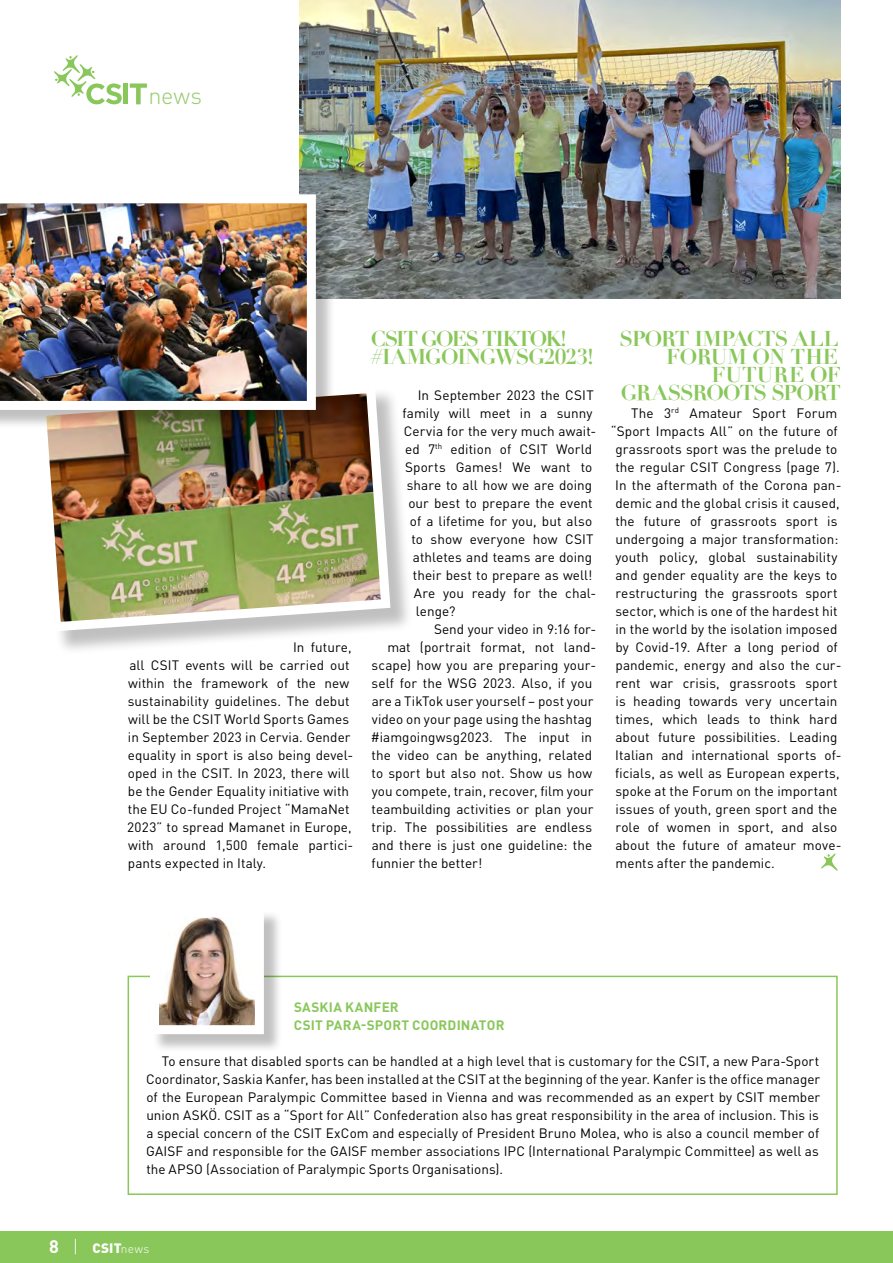
<style>
.page{position:relative;width:893px;height:1263px;background:#fff}
.page>*{position:absolute;margin:0;border:0;box-sizing:border-box;transform-origin:0 0}
.t1{font:300 23.55px "DIN Pro";color:#96cb6b}
.t2{font:700 21px/18px "Didot";letter-spacing:-.045em;color:#8ac75b}
.t3{font:13.5px/18px "DIN Pro";letter-spacing:.005em;color:#000}
.t4{font:700 13.5px/18px "DIN Pro";letter-spacing:.015em;color:#8ac75b}
.t5{font:900 13.5px "DIN Pro";color:#fff}
.s1{font-weight:700;font-size:18px}
.s2{font-weight:300;font-size:18px}
.s3{font-weight:300;font-size:12px}
</style>
<div class="page">
<div style="left:0;top:1231px;width:893px;height:32px;background:#8ac75b"></div>
<img style="left:300px;top:0;width:540px;height:298px">
<svg style="left:821px;top:853px;width:17px;height:18px"></svg>
<svg style="left:54px;top:55px;width:68px;height:49px"></svg>
<svg style="left:130px;top:83px;width:17px;height:21px"></svg>
<div style="left:123px;top:83px;width:5px;height:21px;background:#8ac75b"></div>
<div style="left:128px;top:976px;width:710px;height:219px;border:2px solid #8ac75b"></div>
<div style="left:40px;top:387px;width:375px;height:268px;background:#000;opacity:.25"></div>
<img style="left:40px;top:387px;width:355px;height:249px">
<div style="left:0;top:197px;width:335px;height:232px;background:#000;opacity:.25"></div>
<img style="left:0;top:194px;width:316px;height:216px">
<div style="left:152px;top:910px;width:130px;height:143px;background:#000;opacity:.25"></div>
<img style="left:160px;top:918px;width:94px;height:106px">
<h1 class="t1" style="left:148px;top:80px;width:55px">news</h1>
<p class="t3" style="left:127px;top:637px;width:228px;text-indent:166px">In future, all CSIT events will be carried out within the framework of the new sustainability guidelines. The debut will be the CSIT World Sports Games in September 2023 in Cervia. Gender equality in sport is also being devel&shy;oped in the CSIT. In 2023, there will be the Gender Equality initiative with the EU Co-funded Project “MamaNet<br>2023” to spread Mamanet in Europe, with around 1,500 female partici&shy;pants expected in Italy.</p>
<h2 class="t2" style="left:371px;top:329px;width:224px">CSIT GOES TIKTOK! #IAMGOINGWSG2023!</h2>
<p class="t3" style="left:418px;top:385px;width:178px">In September 2023 the CSIT</p>
<p class="t3" style="left:402px;top:403px;width:192px">family will meet in a sunny</p>
<p class="t3" style="left:404px;top:421px;width:194px">Cervia for the very much await-</p>
<p class="t3" style="left:405px;top:439px;width:189px">ed 7<sup>th</sup> edition of CSIT World</p>
<p class="t3" style="left:405px;top:457px;width:189px">Sports Games! We want to</p>
<p class="t3" style="left:407px;top:475px;width:187px">share to all how we are doing</p>
<p class="t3" style="left:408px;top:493px;width:186px">our best to prepare the event</p>
<p class="t3" style="left:410px;top:511px;width:184px">of a lifetime for you, but also</p>
<p class="t3" style="left:411px;top:529px;width:184px">to show everyone how CSIT</p>
<p class="t3" style="left:413px;top:547px;width:181px">athletes and teams are doing</p>
<p class="t3" style="left:413px;top:565px;width:181px">their best to prepare as well!</p>
<p class="t3" style="left:414px;top:583px;width:184px">Are you ready for the chal-</p>
<p class="t3" style="left:416px;top:601px;width:41px">lenge?</p>
<p class="t3" style="left:434px;top:619px;width:164px">Send your video in 9:16 for-</p>
<p class="t3" style="left:387px;top:637px;width:211px">mat (portrait format, not land-</p>
<p class="t3" style="left:372px;top:655px;width:226px">scape) how you are preparing your-</p>
<p class="t3" style="left:372px;top:673px;width:222px">self for the WSG 2023. Also, if you</p>
<p class="t3" style="left:372px;top:691px;width:223px">are a TikTok user yourself – post your</p>
<p class="t3" style="left:372px;top:709px;width:222px">video on your page using the hashtag</p>
<p class="t3" style="left:371px;top:727px;width:223px">#iamgoingwsg2023. The input in</p>
<p class="t3" style="left:372px;top:745px;width:222px">the video can be anything, related</p>
<p class="t3" style="left:372px;top:763px;width:222px">to sport but also not. Show us how</p>
<p class="t3" style="left:372px;top:781px;width:223px">you compete, train, recover, film your</p>
<p class="t3" style="left:372px;top:799px;width:223px">teambuilding activities or plan your</p>
<p class="t3" style="left:372px;top:817px;width:222px">trip. The possibilities are endless</p>
<p class="t3" style="left:372px;top:835px;width:222px">and there is just one guideline: the</p>
<p class="t3" style="left:372px;top:853px;width:112px">funnier the better!</p>
<h2 class="t2" style="left:620px;top:329px;width:223px;text-align:right">SPORT IMPACTS ALL<br>FORUM ON THE<br>FUTURE OF<br>GRASSROOTS SPORT</h2>
<p class="t3" style="left:631px;top:403px;width:208px">The 3<sup>rd</sup> Amateur Sport Forum</p>
<p class="t3" style="left:611px;top:421px;width:228px">“Sport Impacts All” on the future of</p>
<p class="t3" style="left:615px;top:439px;width:223px">grassroots sport was the prelude to</p>
<p class="t3" style="left:615px;top:457px;width:226px">the regular CSIT Congress (page 7).</p>
<p class="t3" style="left:615px;top:475px;width:228px">In the aftermath of the Corona pan-</p>
<p class="t3" style="left:615px;top:493px;width:226px">demic and the global crisis it caused,</p>
<p class="t3" style="left:615px;top:511px;width:223px">the future of grassroots sport is</p>
<p class="t3" style="left:615px;top:529px;width:224px">undergoing a major transformation:</p>
<p class="t3" style="left:615px;top:547px;width:224px">youth policy, global sustainability</p>
<p class="t3" style="left:615px;top:565px;width:223px">and gender equality are the keys to</p>
<p class="t3" style="left:615px;top:583px;width:224px">restructuring the grassroots sport</p>
<p class="t3" style="left:615px;top:601px;width:224px">sector, which is one of the hardest hit</p>
<p class="t3" style="left:615px;top:619px;width:223px">in the world by the isolation imposed</p>
<p class="t3" style="left:615px;top:637px;width:224px">by Covid-19. After a long period of</p>
<p class="t3" style="left:615px;top:655px;width:228px">pandemic, energy and also the cur-</p>
<p class="t3" style="left:615px;top:673px;width:224px">rent war crisis, grassroots sport</p>
<p class="t3" style="left:615px;top:691px;width:223px">is heading towards very uncertain</p>
<p class="t3" style="left:615px;top:709px;width:223px">times, which leads to think hard</p>
<p class="t3" style="left:615px;top:727px;width:223px">about future possibilities. Leading</p>
<p class="t3" style="left:615px;top:745px;width:228px">Italian and international sports of-</p>
<p class="t3" style="left:615px;top:763px;width:226px">ficials, as well as European experts,</p>
<p class="t3" style="left:615px;top:781px;width:224px">spoke at the Forum on the important</p>
<p class="t3" style="left:615px;top:799px;width:223px">issues of youth, green sport and the</p>
<p class="t3" style="left:615px;top:817px;width:223px">role of women in sport, and also</p>
<p class="t3" style="left:615px;top:835px;width:228px">about the future of amateur move-</p>
<p class="t3" style="left:615px;top:853px;width:161px">ments after the pandemic.</p>
<p class="t4" style="left:294px;top:997px;width:212px">SASKIA KANFER<br>CSIT PARA-SPORT COORDINATOR</p>
<p class="t3" style="left:146px;top:1051px;width:675px;text-align:justify;text-indent:16px">To ensure that disabled sports can be handled at a high level that is customary for the CSIT, a new Para-Sport Coordinator, Saskia Kanfer, has been installed at the CSIT at the beginning of the year. Kanfer is the office manager of the European Paralympic Committee based in Vienna and was recommended as an expert by CSIT member union ASKÖ. CSIT as a “Sport for All” Confederation also has great responsibility in the area of inclusion. This is a special concern of the CSIT ExCom and especially of President Bruno Molea, who is also a council member of GAISF and responsible for the GAISF member associations IPC (International Paralympic Committee) as well as the APSO (Association of Paralympic Sports Organisations).</p>
<p class="t5" style="left:49px;top:1239px;width:102px"><span class="s1">8</span> <span class="s2">|</span> CSIT<span class="s3">news</span></p>
</div>
